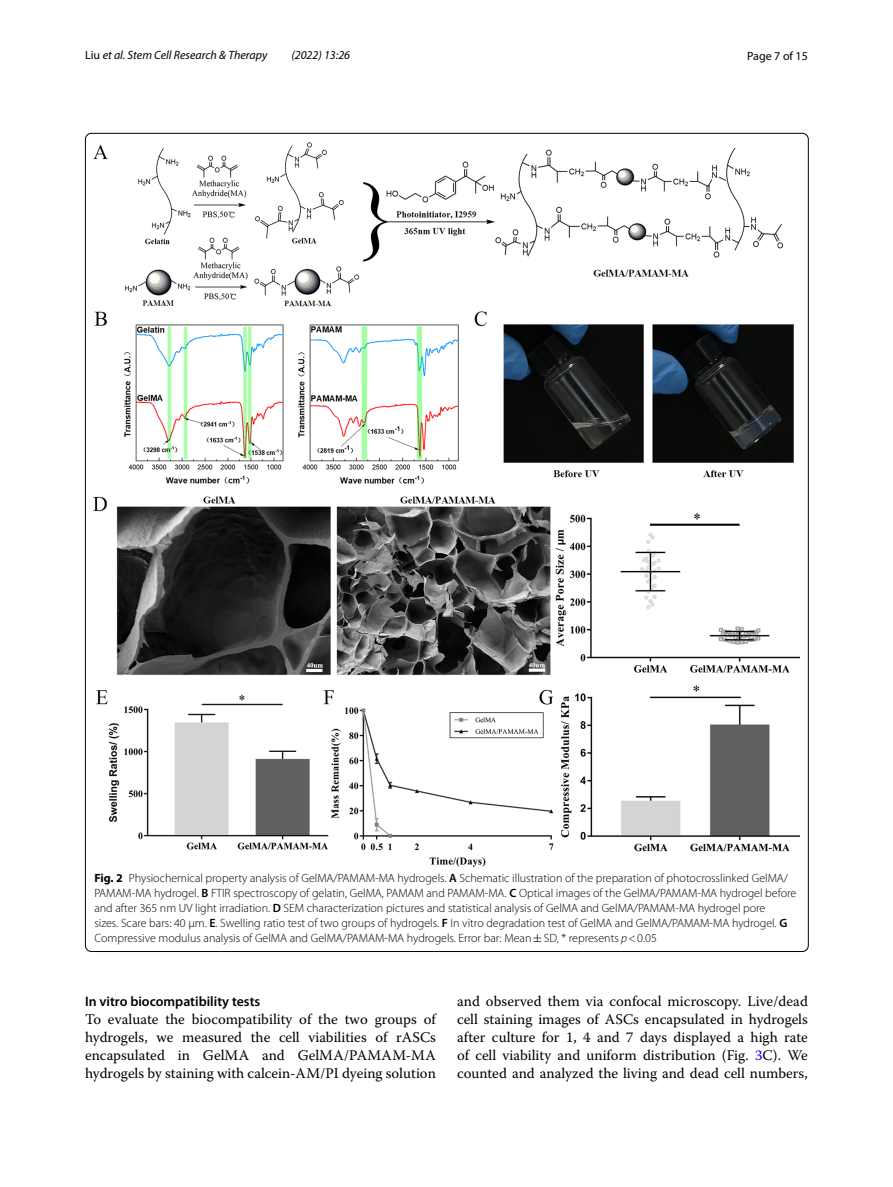
<style>
.page{position:relative;width:893px;height:1187px;background:#fff}
.page>*{position:absolute;margin:0;border:0;box-sizing:border-box;transform-origin:0 0}
.t1{font:14.7px/18px "Warnock Pro";color:#000;text-align:justify}
.t2{font:600 13.8px "Myriad Pro";color:#000}
.t3{font:300 12px/15px "Myriad Pro";color:#000}
.t4{font:italic 12px "Myriad Pro";color:#000}
.t5{font:12px "Myriad Pro";color:#000}
.s1{font-style:normal}
.s2{font-weight:700}
.s3{font-weight:600}
.s4{font-family:"MTSY";font-weight:400}
.s5{font-style:italic}
.s6{color:#00f}
</style>
<div class="page">
<img style="left:94px;top:142px;width:706px;height:724px">
<p class="t4" style="left:85px;top:48px;width:184px"><span class="s1">Liu</span> et al. Stem Cell Research &amp; Therapy</p>
<p class="t4" style="left:291px;top:48px;width:60px">(2022) 13:26</p>
<p class="t5" style="left:747px;top:48px;width:62px">Page 7 of 15</p>
<p class="t3" style="left:94px;top:870px;width:703px"><span class="s2">Fig. 2</span> Physiochemical property analysis of GelMA/PAMAM-MA hydrogels. <span class="s3">A</span> Schematic illustration of the preparation of photocrosslinked GelMA/ PAMAM-MA hydrogel. <span class="s3">B</span> FTIR spectroscopy of gelatin, GelMA, PAMAM and PAMAM-MA. <span class="s3">C</span> Optical images of the GelMA/PAMAM-MA hydrogel before and after 365 nm UV light irradiation. <span class="s3">D</span> SEM characterization pictures and statistical analysis of GelMA and GelMA/PAMAM-MA hydrogel pore<br>sizes. Scare bars: 40 μm. <span class="s3">E</span>. Swelling ratio test of two groups of hydrogels. <span class="s3">F</span> In vitro degradation test of GelMA and GelMA/PAMAM-MA hydrogel. <span class="s3">G </span>Compressive modulus analysis of GelMA and GelMA/PAMAM-MA hydrogels. Error bar: Mean<span class="s4">±</span>SD, * represents <span class="s5">p</span>&lt;0.05</p>
<p class="t2" style="left:85px;top:991px;width:177px">In vitro biocompatibility tests</p>
<p class="t1" style="left:85px;top:1009px;width:352px">To evaluate the biocompatibility of the two groups of hydrogels, we measured the cell viabilities of rASCs encapsulated in GelMA and GelMA/PAMAM-MA hydrogels by staining with calcein-AM/PI dyeing solution</p>
<p class="t1" style="left:457px;top:991px;width:352px">and observed them via confocal microscopy. Live/dead cell staining images of ASCs encapsulated in hydrogels after culture for 1, 4 and 7 days displayed a high rate of cell viability and uniform distribution (Fig. <span class="s6">3</span>C). We counted and analyzed the living and dead cell numbers,</p>
</div>
